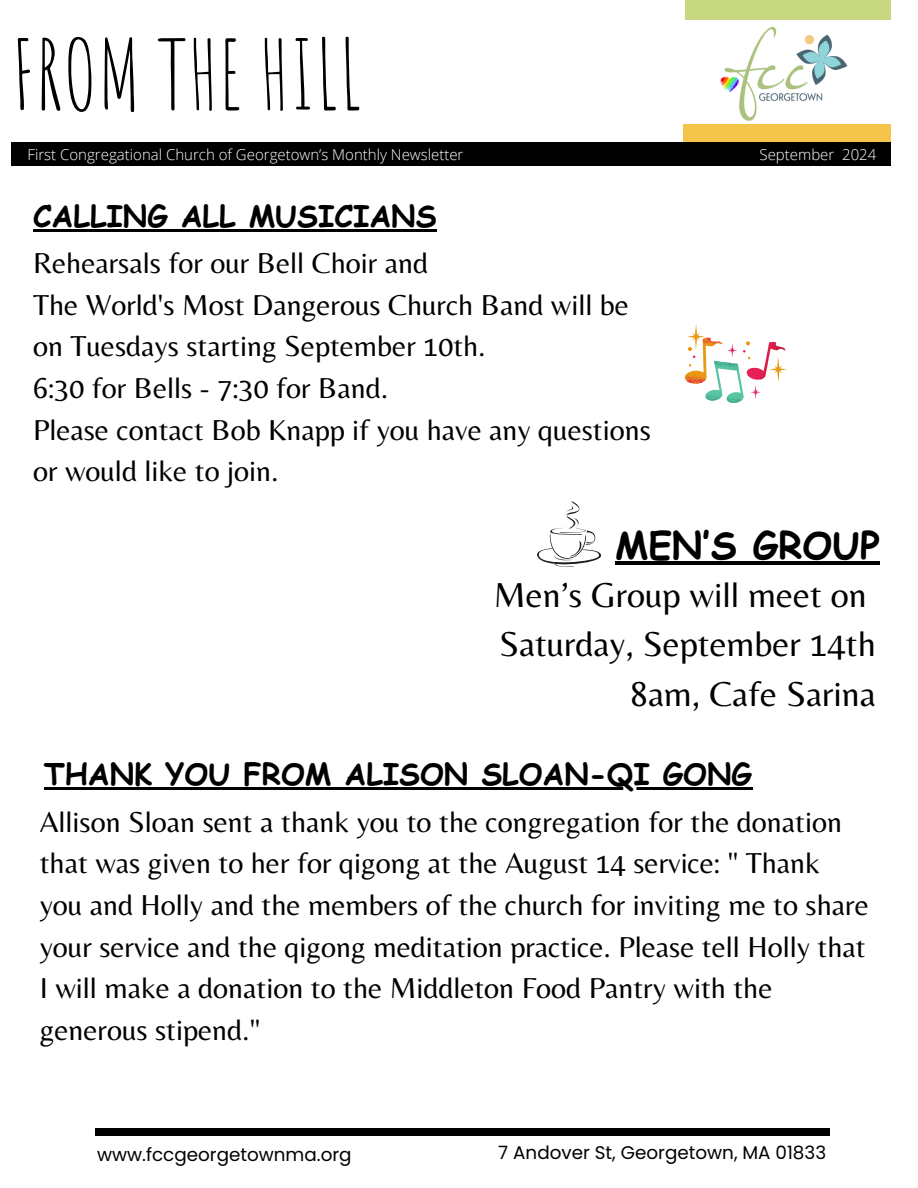
<style>
.page{position:relative;width:918px;height:1188px;background:#fff}
.page>*{position:absolute;margin:0;border:0;box-sizing:border-box;transform-origin:0 0}
.t1{font:95.1px "Amatic SC";color:#000}
.t2{font:700 37.5px "Comic Sans MS";color:#000}
.t3{font:36px/49.5px "Belleza";color:#000;text-align:right}
.t4{font:30px/41.7px "Belleza";color:#000}
.t5{font:700 30px "Comic Sans MS";color:#000}
.t6{font:18.3px "Poppins";color:#000}
.t7{font:300 15px "Open Sans";color:#fff}
</style>
<div class="page">
<div style="left:685px;top:0;width:205px;height:20px;background:#c8d881"></div>
<div style="left:11px;top:142px;width:879px;height:24px;background:#000"></div>
<div style="left:683px;top:124px;width:207px;height:18px;background:#f4c44b"></div>
<div style="left:95px;top:1129px;width:735px;height:6px;background:#000"></div>
<img style="left:720px;top:26px;width:128px;height:95px">
<svg style="left:685px;top:324px;width:102px;height:79px"></svg>
<svg style="left:537px;top:501px;width:64px;height:66px"></svg>
<hr style="left:44px;top:787px;width:708px;height:3px;background:#000">
<hr style="left:33px;top:230px;width:404px;height:2px;background:#000">
<hr style="left:615px;top:561px;width:265px;height:4px;background:#000">
<h6 class="t1" style="left:11px;top:13px;width:353px">FROM THE HILL</h6>
<p class="t7" style="left:28px;top:144px;width:437px">First Congregational Church of Georgetown’s Monthly Newsletter</p>
<p class="t7" style="left:760px;top:144px;width:118px">September 2024</p>
<h3 class="t5" style="left:33px;top:194px;width:405px">CALLING ALL MUSICIANS</h3>
<h5 class="t4" style="left:33px;top:242px;width:619px">Rehearsals for our Bell Choir and<br>The World's Most Dangerous Church Band will be on Tuesdays starting September 10th.<br>6:30 for Bells - 7:30 for Band.<br>Please contact Bob Knapp if you have any questions or would like to join.</h5>
<h5 class="t2" style="left:615px;top:518px;width:266px">MEN’S GROUP</h5>
<h4 class="t3" style="left:494px;top:569px;width:384px">Men’s Group will meet on<br>Saturday, September 14th<br>8am, Cafe Sarina</h4>
<p class="t5" style="left:44px;top:752px;width:710px">THANK YOU FROM ALISON SLOAN-QI GONG</p>
<p class="t4" style="left:40px;top:800px;width:831px">Allison Sloan sent a thank you to the congregation for the donation that was given to her for qigong at the August 14 service: " Thank you and Holly and the members of the church for inviting me to share your service and the qigong meditation practice. Please tell Holly that I will make a donation to the Middleton Food Pantry with the generous stipend."</p>
<p class="t6" style="left:97px;top:1141px;width:256px">www.fccgeorgetownma.org</p>
<h2 class="t6" style="left:498px;top:1140px;width:329px">7 Andover St, Georgetown, MA 01833</h2>
</div>
